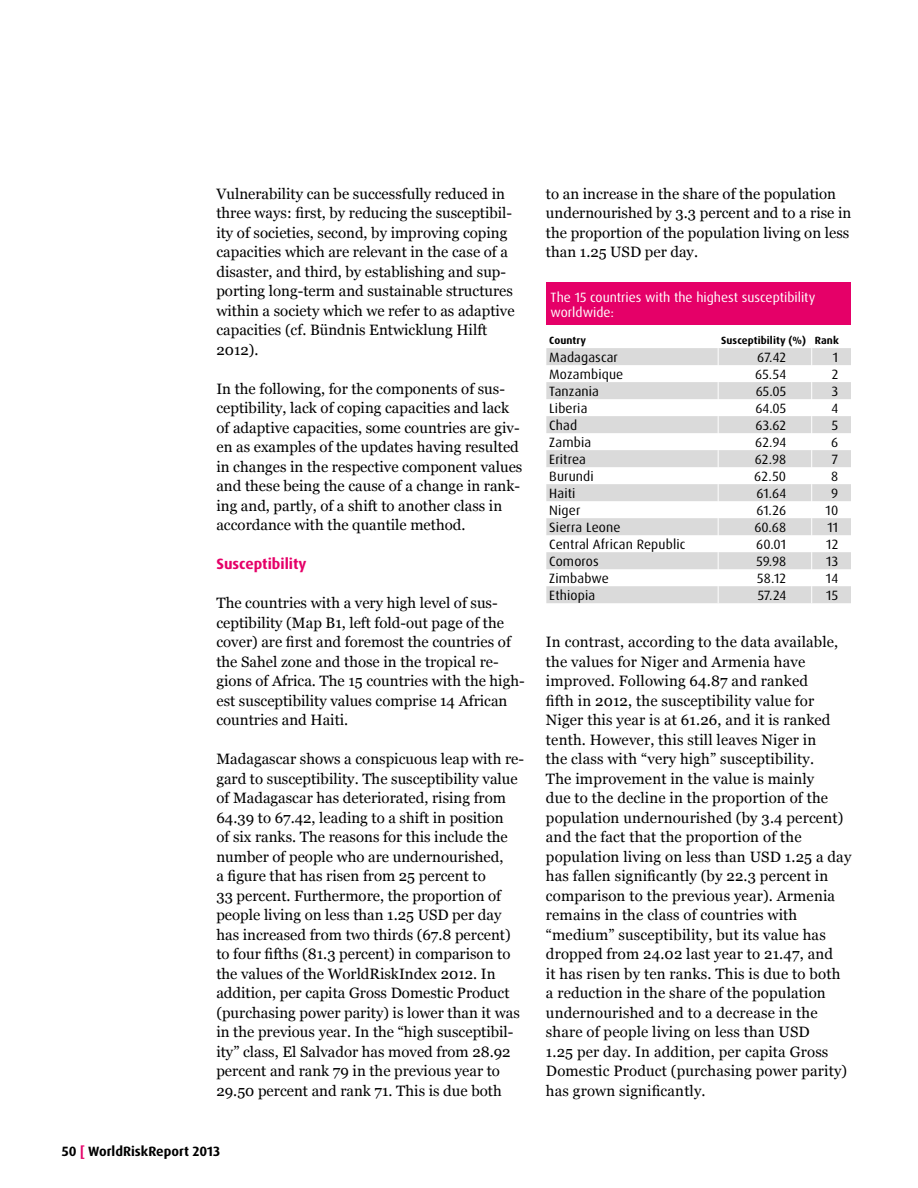
<style>
.page{position:relative;width:918px;height:1188px;background:#fff}
.page>*{position:absolute;margin:0;border:0;box-sizing:border-box;transform-origin:0 0}
.t1{font:15px/19.5px "Georgia";color:#000}
.t2{font:700 15px "Dax OT";color:#e50068}
.t3{font:13.5px "Dax OT";letter-spacing:.01em;color:#000}
.t4{font:13.5px/15px "Dax OT";color:#fff}
.t5{font:700 13.5px "Dax OT";color:#000}
.t6{font:700 10.5px "Dax OT";letter-spacing:.01em;color:#000}
.s1{color:#e50068}
</style>
<div class="page">
<div style="left:546px;top:283px;width:305px;height:42px;background:#e50068"></div>
<svg style="left:546px;top:348px;width:305px;height:255px;fill:#dedede"></svg>
<svg style="left:718px;top:348px;width:1px;height:255px"></svg>
<svg style="left:811px;top:348px;width:1px;height:255px"></svg>
<p class="t1" style="left:216px;top:184px;width:300px">Vulnerability can be successfully reduced in three ways: first, by reducing the susceptibil&shy;ity of societies, second, by improving coping capacities which are relevant in the case of a disaster, and third, by establishing and sup&shy;porting long-term and sustainable structures within a society which we refer to as adaptive capacities (cf. Bündnis Entwicklung Hilft 2012).</p>
<p class="t1" style="left:216px;top:379px;width:308px">In the following, for the components of sus&shy;ceptibility, lack of coping capacities and lack of adaptive capacities, some countries are giv&shy;en as examples of the updates having resulted in changes in the respective component values and these being the cause of a change in rank&shy;ing and, partly, of a shift to another class in accordance with the quantile method.</p>
<p class="t2" style="left:216px;top:554px;width:92px">Susceptibility</p>
<p class="t1" style="left:216px;top:593px;width:310px">The countries with a very high level of sus&shy;ceptibility (Map B1, left fold-out page of the cover) are first and foremost the countries of the Sahel zone and those in the tropical re&shy;gions of Africa. The 15 countries with the high&shy;est susceptibility values comprise 14 African countries and Haiti.</p>
<p class="t1" style="left:216px;top:749px;width:309px">Madagascar shows a conspicuous leap with re&shy;gard to susceptibility. The susceptibility value of Madagascar has deteriorated, rising from 64.39 to 67.42, leading to a shift in position<br>of six ranks. The reasons for this include the number of people who are undernourished,<br>a figure that has risen from 25 percent to<br>33 percent. Furthermore, the proportion of people living on less than 1.25 USD per day has increased from two thirds (67.8 percent) to four fifths (81.3 percent) in comparison to the values of the WorldRiskIndex 2012. In addition, per capita Gross Domestic Product (purchasing power parity) is lower than it was in the previous year. In the “high susceptibil&shy;ity” class, El Salvador has moved from 28.92 percent and rank 79 in the previous year to 29.50 percent and rank 71. This is due both</p>
<p class="t5" style="left:62px;top:1143px;width:160px">50 <span class="s1">[</span> WorldRiskReport 2013</p>
<p class="t1" style="left:546px;top:184px;width:307px">to an increase in the share of the population undernourished by 3.3 percent and to a rise in the proportion of the population living on less than 1.25 USD per day.</p>
<p class="t4" style="left:551px;top:290px;width:266px">The 15 countries with the highest susceptibility worldwide:</p>
<p class="t6" style="left:549px;top:333px;width:38px">Country</p>
<p class="t6" style="left:721px;top:333px;width:119px">Susceptibility (%) Rank</p>
<p class="t3" style="left:549px;top:349px;width:70px">Madagascar</p>
<p class="t3" style="left:757px;top:349px;width:30px">67.42</p>
<p class="t3" style="left:833px;top:349px;width:7px">1</p>
<p class="t3" style="left:549px;top:366px;width:75px">Mozambique</p>
<p class="t3" style="left:755px;top:366px;width:32px">65.54</p>
<p class="t3" style="left:832px;top:366px;width:8px">2</p>
<p class="t3" style="left:549px;top:383px;width:51px">Tanzania</p>
<p class="t3" style="left:756px;top:383px;width:32px">65.05</p>
<p class="t3" style="left:832px;top:383px;width:8px">3</p>
<p class="t3" style="left:549px;top:400px;width:40px">Liberia</p>
<p class="t3" style="left:755px;top:400px;width:32px">64.05</p>
<p class="t3" style="left:831px;top:400px;width:8px">4</p>
<p class="t3" style="left:549px;top:417px;width:29px">Chad</p>
<p class="t3" style="left:756px;top:417px;width:32px">63.62</p>
<p class="t3" style="left:832px;top:417px;width:8px">5</p>
<p class="t3" style="left:549px;top:434px;width:43px">Zambia</p>
<p class="t3" style="left:755px;top:434px;width:32px">62.94</p>
<p class="t3" style="left:831px;top:434px;width:9px">6</p>
<p class="t3" style="left:549px;top:451px;width:38px">Eritrea</p>
<p class="t3" style="left:755px;top:451px;width:33px">62.98</p>
<p class="t3" style="left:832px;top:451px;width:8px">7</p>
<p class="t3" style="left:549px;top:468px;width:46px">Burundi</p>
<p class="t3" style="left:754px;top:468px;width:33px">62.50</p>
<p class="t3" style="left:831px;top:468px;width:9px">8</p>
<p class="t3" style="left:549px;top:485px;width:28px">Haiti</p>
<p class="t3" style="left:757px;top:485px;width:31px">61.64</p>
<p class="t3" style="left:831px;top:485px;width:9px">9</p>
<p class="t3" style="left:549px;top:502px;width:33px">Niger</p>
<p class="t3" style="left:756px;top:502px;width:31px">61.26</p>
<p class="t3" style="left:825px;top:502px;width:14px">10</p>
<p class="t3" style="left:549px;top:519px;width:73px">Sierra Leone</p>
<p class="t3" style="left:754px;top:519px;width:33px">60.68</p>
<p class="t3" style="left:827px;top:519px;width:12px">11</p>
<p class="t3" style="left:549px;top:536px;width:138px">Central African Republic</p>
<p class="t3" style="left:756px;top:536px;width:32px">60.01</p>
<p class="t3" style="left:826px;top:536px;width:14px">12</p>
<p class="t3" style="left:549px;top:553px;width:51px">Comoros</p>
<p class="t3" style="left:756px;top:553px;width:31px">59.98</p>
<p class="t3" style="left:826px;top:553px;width:13px">13</p>
<p class="t3" style="left:549px;top:570px;width:61px">Zimbabwe</p>
<p class="t3" style="left:757px;top:570px;width:30px">58.12</p>
<p class="t3" style="left:826px;top:570px;width:14px">14</p>
<p class="t3" style="left:549px;top:587px;width:47px">Ethiopia</p>
<p class="t3" style="left:758px;top:587px;width:30px">57. 24</p>
<p class="t3" style="left:826px;top:587px;width:13px">15</p>
<p class="t1" style="left:546px;top:632px;width:307px">In contrast, according to the data available, the values for Niger and Armenia have improved. Following 64.87 and ranked<br>fifth in 2012, the susceptibility value for Niger this year is at 61.26, and it is ranked tenth. However, this still leaves Niger in<br>the class with “very high” susceptibility.<br>The improvement in the value is mainly<br>due to the decline in the proportion of the population undernourished (by 3.4 percent) and the fact that the proportion of the population living on less than USD 1.25 a day has fallen significantly (by 22.3 percent in comparison to the previous year). Armenia remains in the class of countries with “medium” susceptibility, but its value has dropped from 24.02 last year to 21.47, and<br>it has risen by ten ranks. This is due to both a reduction in the share of the population undernourished and to a decrease in the share of people living on less than USD<br>1.25 per day. In addition, per capita Gross Domestic Product (purchasing power parity) has grown significantly.</p>
</div>
